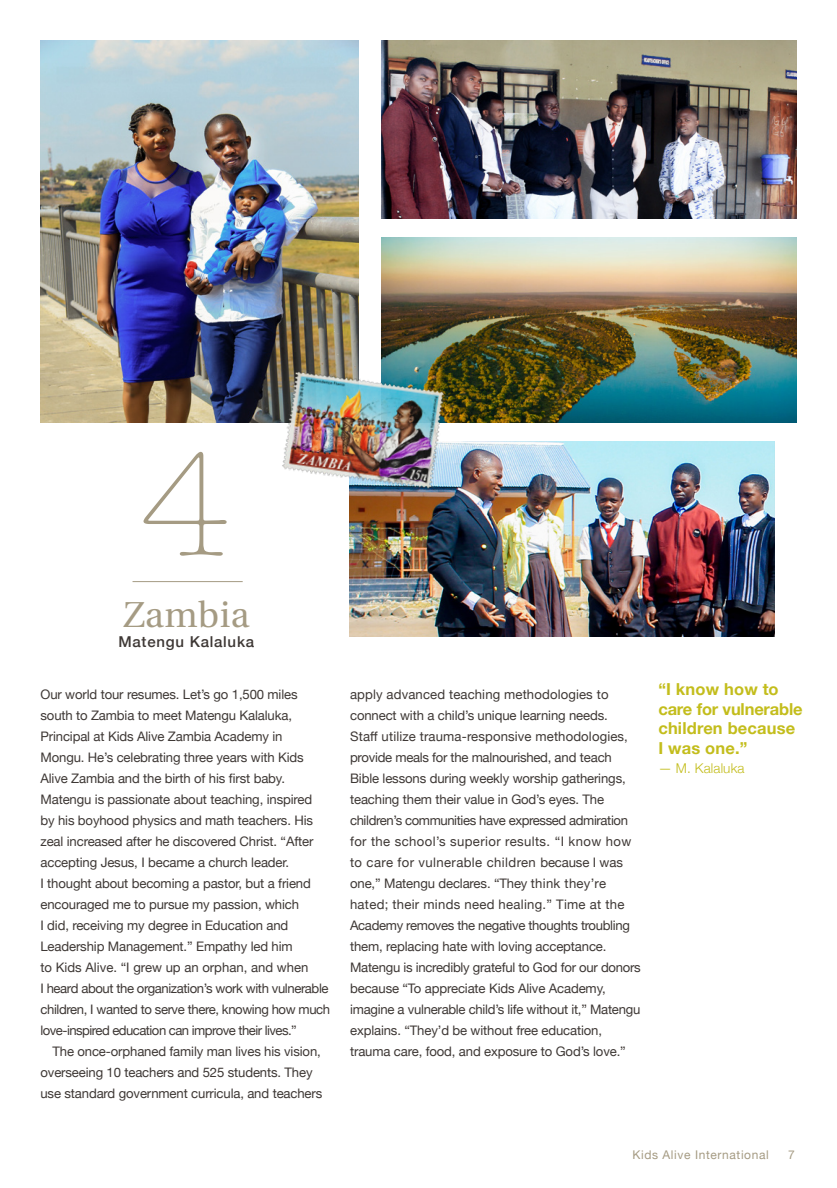
<style>
.page{position:relative;width:837px;height:1188px;background:#fff}
.page>*{position:absolute;margin:0;border:0;box-sizing:border-box;transform-origin:0 0}
.t1{font:300 150px "American Typewriter";color:#a59b83}
.t2{font:36px "Heuristica";letter-spacing:.01em;color:#a59b83}
.t3{font:700 16.5px/19.5px "Helvetica Neue";letter-spacing:-.01em;color:#c3bd1c}
.t4{font:700 16.5px/19.5px "Helvetica Neue";letter-spacing:.01em;color:#c3bd1c}
.t5{font:500 15px "Helvetica Neue";letter-spacing:.05em;color:#3e3835}
.t6{font:300 13.5px "Helvetica Neue";letter-spacing:.01em;color:#c3bd1c}
.t7{font:13.2px/21px "Helvetica Neue";letter-spacing:-.01em;color:#3e3835}
.t8{font:13.2px/21px "Helvetica Neue";letter-spacing:-.03em;color:#3e3835}
.t9{font:13.2px "Helvetica Neue";letter-spacing:.01em;color:#3e3835}
.t10{font:12px "Helvetica Neue";letter-spacing:.05em;color:#a59b83}
</style>
<div class="page">
<img style="left:381px;top:40px;width:415px;height:179px">
<img style="left:40px;top:40px;width:319px;height:383px">
<hr style="left:133px;top:581px;width:110px;height:1px;background:#a59b83">
<img style="left:381px;top:238px;width:415px;height:185px">
<img style="left:350px;top:442px;width:424px;height:195px">
<img style="left:281px;top:369px;width:166px;height:122px">
<p class="t1" style="left:139px;top:395px;width:94px">4</p>
<p class="t2" style="left:123px;top:588px;width:128px">Zambia</p>
<p class="t5" style="left:118px;top:630px;width:137px">Matengu Kalaluka</p>
<p class="t7" style="left:40px;top:685px;width:259px">Our world tour resumes. Let’s go 1,500 miles</p>
<p class="t7" style="left:40px;top:706px;width:253px">south to Zambia to meet Matengu Kalaluka,</p>
<p class="t7" style="left:40px;top:727px;width:243px">Principal at Kids Alive Zambia Academy in</p>
<p class="t7" style="left:40px;top:748px;width:265px">Mongu. He’s celebrating three years with Kids</p>
<p class="t7" style="left:40px;top:769px;width:246px">Alive Zambia and the birth of his first baby.</p>
<p class="t7" style="left:40px;top:790px;width:273px">Matengu is passionate about teaching, inspired</p>
<p class="t7" style="left:40px;top:811px;width:274px">by his boyhood physics and math teachers. His</p>
<p class="t7" style="left:40px;top:832px;width:274px">zeal increased after he discovered Christ. “After</p>
<p class="t7" style="left:40px;top:853px;width:250px">accepting Jesus, I became a church leader.</p>
<p class="t7" style="left:40px;top:874px;width:272px">I thought about becoming a pastor, but a friend</p>
<p class="t7" style="left:40px;top:895px;width:260px">encouraged me to pursue my passion, which</p>
<p class="t7" style="left:40px;top:916px;width:249px">I did, receiving my degree in Education and</p>
<p class="t7" style="left:40px;top:937px;width:254px">Leadership Management.” Empathy led him</p>
<p class="t7" style="left:40px;top:958px;width:269px">to Kids Alive. “I grew up an orphan, and when</p>
<p class="t8" style="left:40px;top:979px;width:291px">I heard about the organization’s work with vulnerable children, I wanted to serve there, knowing how much love-inspired education can improve their lives.”</p>
<p class="t7" style="left:53px;top:1042px;width:270px">The once-orphaned family man lives his vision,</p>
<p class="t7" style="left:40px;top:1063px;width:274px">overseeing 10 teachers and 525 students. They</p>
<p class="t7" style="left:40px;top:1084px;width:283px">use standard government curricula, and teachers</p>
<p class="t9" style="left:350px;top:685px;width:260px">apply advanced teaching methodologies to</p>
<p class="t7" style="left:350px;top:706px;width:259px">connect with a child’s unique learning needs.</p>
<p class="t7" style="left:350px;top:727px;width:292px">Staff utilize trauma-responsive methodologies, provide meals for the malnourished, and teach Bible lessons during weekly worship gatherings, teaching them their value in God’s eyes. The children’s communities have expressed admiration for the school’s superior results. “I know how to care for vulnerable children because I was one,” Matengu declares. “They think they’re hated; their minds need healing.” Time at the Academy removes the negative thoughts troubling them, replacing hate with loving acceptance.<br>Matengu is incredibly grateful to God for our donors because “To appreciate Kids Alive Academy, imagine a vulnerable child’s life without it,” Matengu explains. “They’d be without free education, trauma care, food, and exposure to God’s love.”</p>
<p class="t3" style="left:658px;top:680px;width:146px">“I know how to care for vulnerable</p>
<p class="t4" style="left:658px;top:719px;width:138px">children because<br>I was one.”</p>
<p class="t6" style="left:658px;top:758px;width:88px">— M. Kalaluka</p>
<p class="t10" style="left:632px;top:1147px;width:138px">Kids Alive International</p>
<p class="t10" style="left:788px;top:1146px;width:8px">7</p>
</div>
